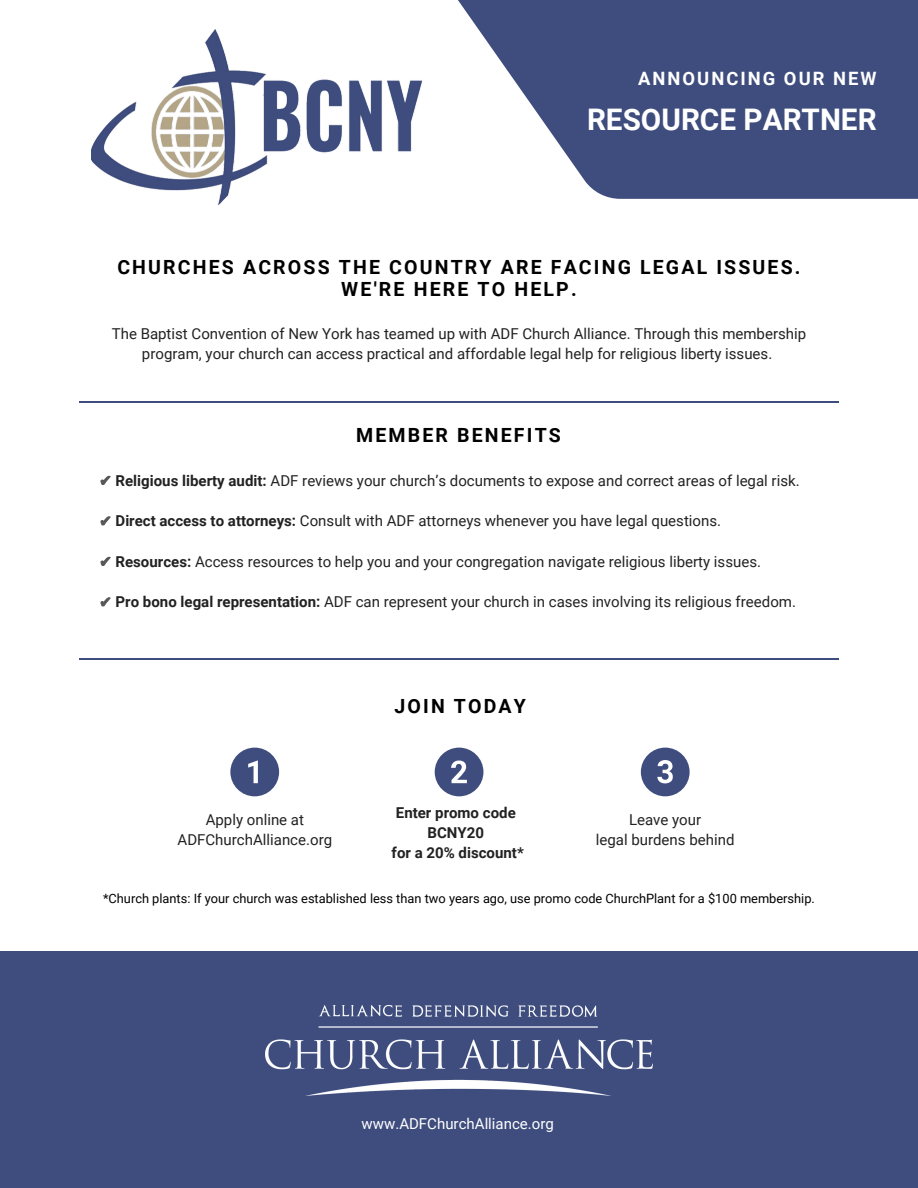
<style>
.page{position:relative;width:918px;height:1188px;background:#fff}
.page>*{position:absolute;margin:0;border:0;box-sizing:border-box;transform-origin:0 0}
.t1{font:700 29.7px "Roboto";color:#fff}
.t2{font:700 19.5px/22.5px "Roboto";letter-spacing:.11em;color:#000;text-align:center}
.t3{font:700 18.45px "Roboto";letter-spacing:.11em;color:#fff}
.t4{font:15px/20.2px "Roboto";color:#222;text-align:center}
.t5{font:700 15px/20.2px "Roboto";color:#222;text-align:center}
.t6{font:15px "Roboto";color:#fff}
.t7{font:12.75px "Roboto";color:#000}
.s1{font-family:"DejaVu Sans";color:#57575a}
.s2{font-weight:700}
</style>
<div class="page">
<div style="left:0;top:951px;width:918px;height:237px;background:#3e4d7d"></div>
<svg style="left:435px;top:748px;width:48px;height:48px"></svg>
<svg style="left:230px;top:748px;width:49px;height:48px"></svg>
<svg style="left:641px;top:748px;width:49px;height:48px"></svg>
<svg style="left:458px;top:0;width:460px;height:199px;fill:#3e4d7d"></svg>
<hr style="left:79px;top:658px;width:759px;height:2px;background:#3e4d7d">
<hr style="left:80px;top:401px;width:759px;height:1px;background:#3e4d7d">
<img style="left:266px;top:1006px;width:387px;height:90px">
<img style="left:92px;top:29px;width:331px;height:176px">
<p class="t3" style="left:638px;top:68px;width:240px">ANNOUNCING OUR NEW</p>
<h1 class="t1" style="left:587px;top:103px;width:291px">RESOURCE PARTNER</h1>
<h2 class="t2" style="left:117px;top:256px;width:685px">CHURCHES ACROSS THE COUNTRY ARE FACING LEGAL ISSUES.<br>WE'RE HERE TO HELP.</h2>
<p class="t4" style="left:112px;top:324px;width:696px">The Baptist Convention of New York has teamed up with ADF Church Alliance. Through this membership program, your church can access practical and affordable legal help for religious liberty issues.</p>
<h2 class="t2" style="left:356px;top:424px;width:206px">MEMBER BENEFITS</h2>
<p class="t4" style="left:99px;top:471px;width:702px"><span class="s1">✔</span> <span class="s2">Religious liberty audit:</span> ADF reviews your church’s documents to expose and correct areas of legal risk.</p>
<p class="t4" style="left:99px;top:511px;width:623px"><span class="s1">✔</span> <span class="s2">Direct access to attorneys:</span> Consult with ADF attorneys whenever you have legal questions.</p>
<p class="t4" style="left:99px;top:552px;width:663px"><span class="s1">✔</span> <span class="s2">Resources:</span> Access resources to help you and your congregation navigate religious liberty issues.</p>
<p class="t4" style="left:99px;top:592px;width:698px"><span class="s1">✔</span> <span class="s2">Pro bono legal representation:</span> ADF can represent your church in cases involving its religious freedom.</p>
<h2 class="t2" style="left:394px;top:695px;width:133px">JOIN TODAY</h2>
<p class="t5" style="left:392px;top:803px;width:134px">Enter promo code<br>BCNY20<br>for a 20% discount*</p>
<p class="t7" style="left:103px;top:891px;width:713px">*Church plants: If your church was established less than two years ago, use promo code ChurchPlant for a $100 membership.</p>
<p class="t4" style="left:178px;top:810px;width:156px">Apply online at<br>ADFChurchAlliance.org</p>
<p class="t4" style="left:596px;top:810px;width:140px">Leave your<br>legal burdens behind</p>
<p class="t6" style="left:361px;top:1115px;width:194px">www.ADFChurchAlliance.org</p>
</div>
